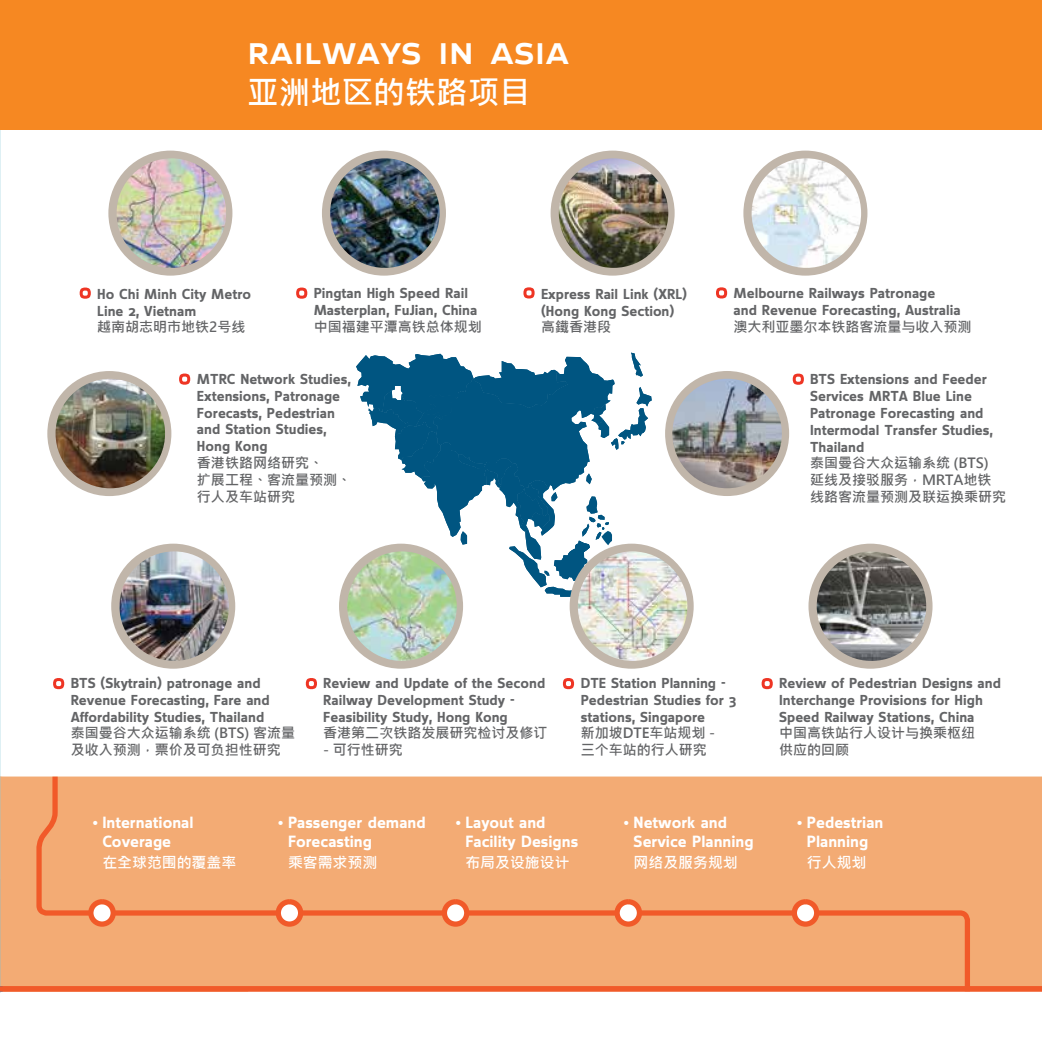
<style>
.page{position:relative;width:1042px;height:1042px;background:#fff}
.page>*{position:absolute;margin:0;border:0;box-sizing:border-box;transform-origin:0 0}
.t1{font:38.5px "Speech Medium Caps Tf";color:#fff}
.t2{font:31.5px "Microsoft Jheng Hei UI Bold";color:#fff}
.t3{font:700 15.75px/18.9px "Speech";color:#fff}
.t4{font:14.88px "Microsoft Jheng Hei UI Bold";color:#fff}
.t5{font:700 14px/16.8px "Speech";color:#636466}
.t6{font:14px/16.8px "Microsoft Jheng Hei UI Bold";color:#636466}
.s1{font-family:"Speech Book Tf";font-weight:400;font-size:24.5px}
</style>
<div class="page">
<div style="left:0;top:776px;width:1042px;height:210px;background:#f3ab74"></div>
<div style="left:34px;top:776px;width:938px;height:216px;background:#f3ab74"></div>
<div style="left:0;top:0;width:1042px;height:129px;background:#f68822"></div>
<svg style="left:614px;top:899px;width:28px;height:27px"></svg>
<div style="left:792px;top:899px;width:27px;height:27px;background:#fff;border:5px solid #f15a29;border-radius:50%"></div>
<div style="left:442px;top:899px;width:27px;height:27px;background:#fff;border:5px solid #f15a29;border-radius:50%"></div>
<div style="left:276px;top:899px;width:27px;height:27px;background:#fff;border:5px solid #f15a29;border-radius:50%"></div>
<svg style="left:88px;top:899px;width:28px;height:27px"></svg>
<div style="left:108px;top:151px;width:124px;height:125px;background:#c1b6aa;border-radius:50%"></div>
<img style="left:117px;top:158px;width:109px;height:110px;border-radius:55px">
<div style="left:322px;top:151px;width:124px;height:125px;background:#c1b6aa;border-radius:50%"></div>
<img style="left:330px;top:158px;width:110px;height:110px;border-radius:55px">
<div style="left:339px;top:544px;width:124px;height:125px;background:#c1b6aa;border-radius:50%"></div>
<img style="left:347px;top:551px;width:110px;height:110px;border-radius:55px">
<div style="left:808px;top:544px;width:124px;height:125px;background:#c1b6aa;border-radius:50%"></div>
<img style="left:817px;top:551px;width:109px;height:110px;border-radius:55px">
<svg style="left:562px;top:678px;width:12px;height:11px"></svg>
<svg style="left:179px;top:373px;width:12px;height:12px"></svg>
<svg style="left:761px;top:678px;width:12px;height:11px"></svg>
<svg style="left:296px;top:287px;width:12px;height:12px"></svg>
<svg style="left:79px;top:287px;width:12px;height:12px"></svg>
<svg style="left:792px;top:373px;width:12px;height:12px"></svg>
<svg style="left:716px;top:287px;width:11px;height:12px"></svg>
<svg style="left:53px;top:678px;width:12px;height:11px"></svg>
<svg style="left:523px;top:287px;width:12px;height:12px"></svg>
<svg style="left:305px;top:678px;width:12px;height:11px"></svg>
<div style="left:2px;top:986px;width:1037px;height:5px;background:#f15a29"></div>
<svg style="left:356px;top:353px;width:296px;height:250px"></svg>
<div style="left:550px;top:151px;width:124px;height:125px;background:#c1b6aa;border-radius:50%"></div>
<img style="left:559px;top:158px;width:109px;height:110px;border-radius:55px">
<div style="left:47px;top:371px;width:124px;height:125px;background:#c1b6aa;border-radius:50%"></div>
<img style="left:56px;top:379px;width:109px;height:109px;border-radius:55px">
<div style="left:665px;top:371px;width:124px;height:125px;background:#c1b6aa;border-radius:50%"></div>
<img style="left:672px;top:379px;width:110px;height:109px;border-radius:55px">
<div style="left:743px;top:151px;width:124px;height:125px;background:#c1b6aa;border-radius:50%"></div>
<img style="left:751px;top:158px;width:110px;height:110px;border-radius:55px">
<div style="left:111px;top:544px;width:124px;height:125px;background:#c1b6aa;border-radius:50%"></div>
<img style="left:119px;top:551px;width:110px;height:110px;border-radius:55px">
<div style="left:569px;top:544px;width:125px;height:125px;background:#c1b6aa;border-radius:50%"></div>
<img style="left:578px;top:551px;width:109px;height:110px;border-radius:55px">
<h1 class="t1" style="left:247px;top:28px;width:323px">railways in asia</h1>
<h2 class="t2" style="left:247px;top:73px;width:285px">亚洲地区的铁路项目</h2>
<p class="t5" style="left:97px;top:285px;width:156px">Ho Chi Minh City Metro<br>Line 2, Vietnam</p>
<p class="t6" style="left:97px;top:319px;width:150px">越南胡志明市地铁2号线</p>
<p class="t5" style="left:314px;top:285px;width:165px">Pingtan High Speed Rail<br>Masterplan, FuJian, China</p>
<p class="t6" style="left:314px;top:318px;width:169px">中国福建平潭高铁总体规划</p>
<p class="t5" style="left:197px;top:370px;width:155px">MTRC Network Studies,<br>Extensions, Patronage<br>Forecasts, Pedestrian and Station Studies,<br>Hong Kong</p>
<p class="t6" style="left:197px;top:454px;width:155px">香港铁路网络研究、<br>扩展工程、客流量预测、行人及车站研究</p>
<p class="t5" style="left:541px;top:285px;width:148px">Express Rail Link (XRL) (Hong Kong Section)</p>
<p class="t6" style="left:541px;top:319px;width:71px">高鐵香港段</p>
<p class="t5" style="left:733px;top:285px;width:229px">Melbourne Railways Patronage and Revenue Forecasting, Australia</p>
<p class="t6" style="left:733px;top:318px;width:239px">澳大利亚墨尔本铁路客流量与收入预测</p>
<p class="t5" style="left:810px;top:371px;width:185px">BTS Extensions and Feeder<br>Services MRTA Blue Line<br>Patronage Forecasting and<br>Intermodal Transfer Studies,<br>Thailand</p>
<p class="t6" style="left:810px;top:455px;width:197px">泰国曼谷大众运输系统 (BTS)延线及接驳服务，MRTA地铁线路客流量预测及联运换乘研究</p>
<p class="t5" style="left:71px;top:674px;width:201px">BTS (Skytrain) patronage and<br>Revenue Forecasting, Fare and<br>Affordability Studies, Thailand</p>
<p class="t6" style="left:71px;top:725px;width:226px">泰国曼谷大众运输系统 (BTS) 客流量及收入预测，票价及可负担性研究</p>
<p class="t5" style="left:323px;top:674px;width:223px">Review and Update of the Second<br>Railway Development Study -<br>Feasibility Study, Hong Kong</p>
<p class="t6" style="left:323px;top:725px;width:226px">香港第二次铁路发展研究检讨及修订</p>
<p class="t6" style="left:323px;top:742px;width:81px">- 可行性研究</p>
<p class="t5" style="left:581px;top:674px;width:157px">DTE Station Planning -<br>Pedestrian Studies for 3 stations, Singapore</p>
<p class="t6" style="left:581px;top:725px;width:136px">新加坡DTE车站规划 -三个车站的行人研究</p>
<p class="t3" style="left:102px;top:812px;width:93px;text-indent:-11px"><span class="s1">•</span> International<br>Coverage</p>
<p class="t4" style="left:102px;top:853px;width:135px">在全球范围的覆盖率</p>
<p class="t3" style="left:288px;top:812px;width:139px;text-indent:-11px"><span class="s1">•</span> Passenger demand<br>Forecasting</p>
<p class="t4" style="left:288px;top:853px;width:91px">乘客需求预测</p>
<p class="t3" style="left:465px;top:812px;width:114px;text-indent:-11px"><span class="s1">•</span> Layout and<br>Facility Designs</p>
<p class="t4" style="left:465px;top:853px;width:106px">布局及设施设计</p>
<p class="t3" style="left:633px;top:812px;width:122px;text-indent:-11px"><span class="s1">•</span> Network and<br>Service Planning</p>
<p class="t4" style="left:633px;top:853px;width:106px">网络及服务规划</p>
<p class="t5" style="left:779px;top:674px;width:223px">Review of Pedestrian Designs and<br>Interchange Provisions for High<br>Speed Railway Stations, China</p>
<p class="t6" style="left:779px;top:725px;width:197px">中国高铁站行人设计与换乘枢纽供应的回顾</p>
<p class="t3" style="left:796px;top:812px;width:89px;text-align:center"><span class="s1">•</span> Pedestrian<br>Planning</p>
<p class="t4" style="left:807px;top:853px;width:61px">行人规划</p>
</div>
